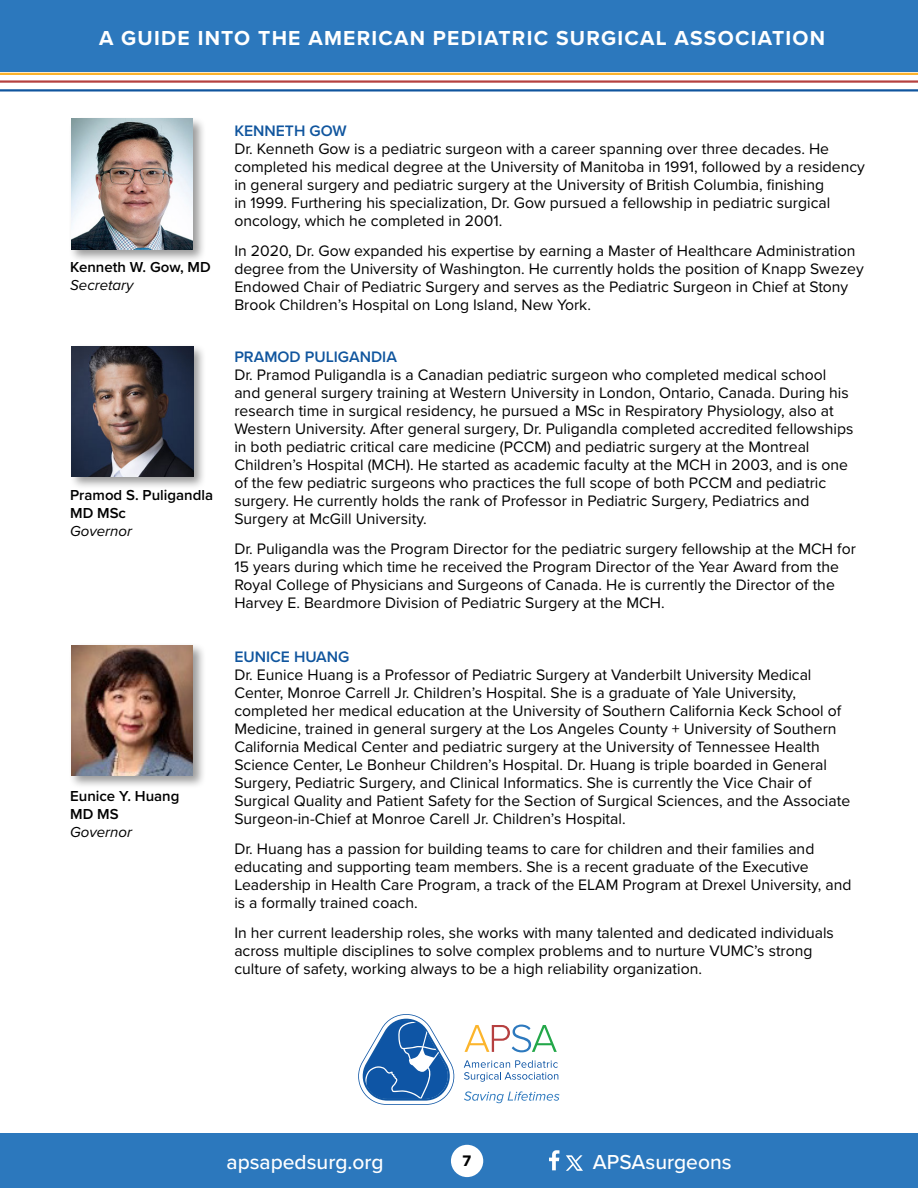
<style>
.page{position:relative;width:918px;height:1188px;background:#fff}
.page>*{position:absolute;margin:0;border:0;box-sizing:border-box;transform-origin:0 0}
.t1{font:700 21px "Proxima Nova";letter-spacing:.06em;color:#fff}
.t2{font:500 21px "Proxima Nova";color:#fff}
.t3{font:15.75px/18px "Proxima Nova";color:#000}
.t4{font:600 15px/18px "Proxima Nova";color:#000}
.t5{font:900 15px "Avenir";color:#000}
.s1{font-weight:400;font-style:italic}
.s2{font-weight:600;color:#10559e}
</style>
<div class="page">
<div style="left:68px;top:116px;width:139px;height:147px;background:#000;opacity:.4"></div>
<img style="left:71px;top:119px;width:122px;height:130px">
<div style="left:69px;top:344px;width:138px;height:146px;background:#000;opacity:.4"></div>
<img style="left:72px;top:346px;width:121px;height:130px">
<div style="left:0;top:0;width:918px;height:72px;background:#2c78bd"></div>
<hr style="left:0;top:89px;width:918px;height:3px;background:#10559e">
<hr style="left:0;top:80px;width:918px;height:3px;background:#b54140">
<hr style="left:0;top:73px;width:918px;height:2px;background:#fcb32c">
<div style="left:0;top:1133px;width:918px;height:55px;background:#2c78bd"></div>
<div style="left:451px;top:1145px;width:32px;height:32px;background:#fff;border-radius:50%"></div>
<svg style="left:549px;top:1150px;width:10px;height:20px"></svg>
<svg style="left:566px;top:1155px;width:17px;height:16px"></svg>
<div style="left:68px;top:642px;width:139px;height:148px;background:#000;opacity:.4"></div>
<img style="left:71px;top:645px;width:122px;height:131px">
<svg style="left:358px;top:1014px;width:202px;height:91px"></svg>
<p class="t1" style="left:99px;top:23px;width:728px">A GUIDE INTO THE AMERICAN PEDIATRIC SURGICAL ASSOCIATION</p>
<p class="t4" style="left:70px;top:258px;width:142px">Kenneth W. Gow, MD<br><span class="s1">Secretary</span></p>
<p class="t4" style="left:70px;top:486px;width:144px">Pramod S. Puligandla<br>MD MSc<br><span class="s1">Governor</span></p>
<p class="t4" style="left:70px;top:787px;width:111px">Eunice Y. Huang<br>MD MS<br><span class="s1">Governor</span></p>
<p class="t3" style="left:234px;top:121px;width:632px"><span class="s2">KENNETH GOW<br></span>Dr. Kenneth Gow is a pediatric surgeon with a career spanning over three decades. He completed his medical degree at the University of Manitoba in 1991, followed by a residency in general surgery and pediatric surgery at the University of British Columbia, finishing<br>in 1999. Furthering his specialization, Dr. Gow pursued a fellowship in pediatric surgical oncology, which he completed in 2001.</p>
<p class="t3" style="left:234px;top:241px;width:631px">In 2020, Dr. Gow expanded his expertise by earning a Master of Healthcare Administration degree from the University of Washington. He currently holds the position of Knapp Swezey Endowed Chair of Pediatric Surgery and serves as the Pediatric Surgeon in Chief at Stony Brook Children’s Hospital on Long Island, New York.</p>
<p class="t3" style="left:234px;top:347px;width:621px"><span class="s2">PRAMOD PULIGANDIA<br></span>Dr. Pramod Puligandla is a Canadian pediatric surgeon who completed medical school and general surgery training at Western University in London, Ontario, Canada. During his research time in surgical residency, he pursued a MSc in Respiratory Physiology, also at Western University. After general surgery, Dr. Puligandla completed accredited fellowships in both pediatric critical care medicine (PCCM) and pediatric surgery at the Montreal Children’s Hospital (MCH). He started as academic faculty at the MCH in 2003, and is one of the few pediatric surgeons who practices the full scope of both PCCM and pediatric surgery. He currently holds the rank of Professor in Pediatric Surgery, Pediatrics and Surgery at McGill University.</p>
<p class="t3" style="left:234px;top:539px;width:623px">Dr. Puligandla was the Program Director for the pediatric surgery fellowship at the MCH for 15 years during which time he received the Program Director of the Year Award from the Royal College of Physicians and Surgeons of Canada. He is currently the Director of the Harvey E. Beardmore Division of Pediatric Surgery at the MCH.</p>
<p class="t3" style="left:234px;top:647px;width:617px"><span class="s2">EUNICE HUANG<br></span>Dr. Eunice Huang is a Professor of Pediatric Surgery at Vanderbilt University Medical Center, Monroe Carrell Jr. Children’s Hospital. She is a graduate of Yale University, completed her medical education at the University of Southern California Keck School of Medicine, trained in general surgery at the Los Angeles County + University of Southern California Medical Center and pediatric surgery at the University of Tennessee Health Science Center, Le Bonheur Children’s Hospital. Dr. Huang is triple boarded in General Surgery, Pediatric Surgery, and Clinical Informatics. She is currently the Vice Chair of Surgical Quality and Patient Safety for the Section of Surgical Sciences, and the Associate Surgeon-in-Chief at Monroe Carell Jr. Children’s Hospital.</p>
<p class="t3" style="left:234px;top:839px;width:619px">Dr. Huang has a passion for building teams to care for children and their families and educating and supporting team members. She is a recent graduate of the Executive Leadership in Health Care Program, a track of the ELAM Program at Drexel University, and is a formally trained coach.</p>
<p class="t3" style="left:234px;top:923px;width:601px">In her current leadership roles, she works with many talented and dedicated individuals across multiple disciplines to solve complex problems and to nurture VUMC’s strong culture of safety, working always to be a high reliability organization.</p>
<p class="t2" style="left:226px;top:1147px;width:159px">apsapedsurg.org</p>
<p class="t5" style="left:463px;top:1148px;width:10px">7</p>
<p class="t2" style="left:593px;top:1147px;width:140px">APSAsurgeons</p>
</div>
